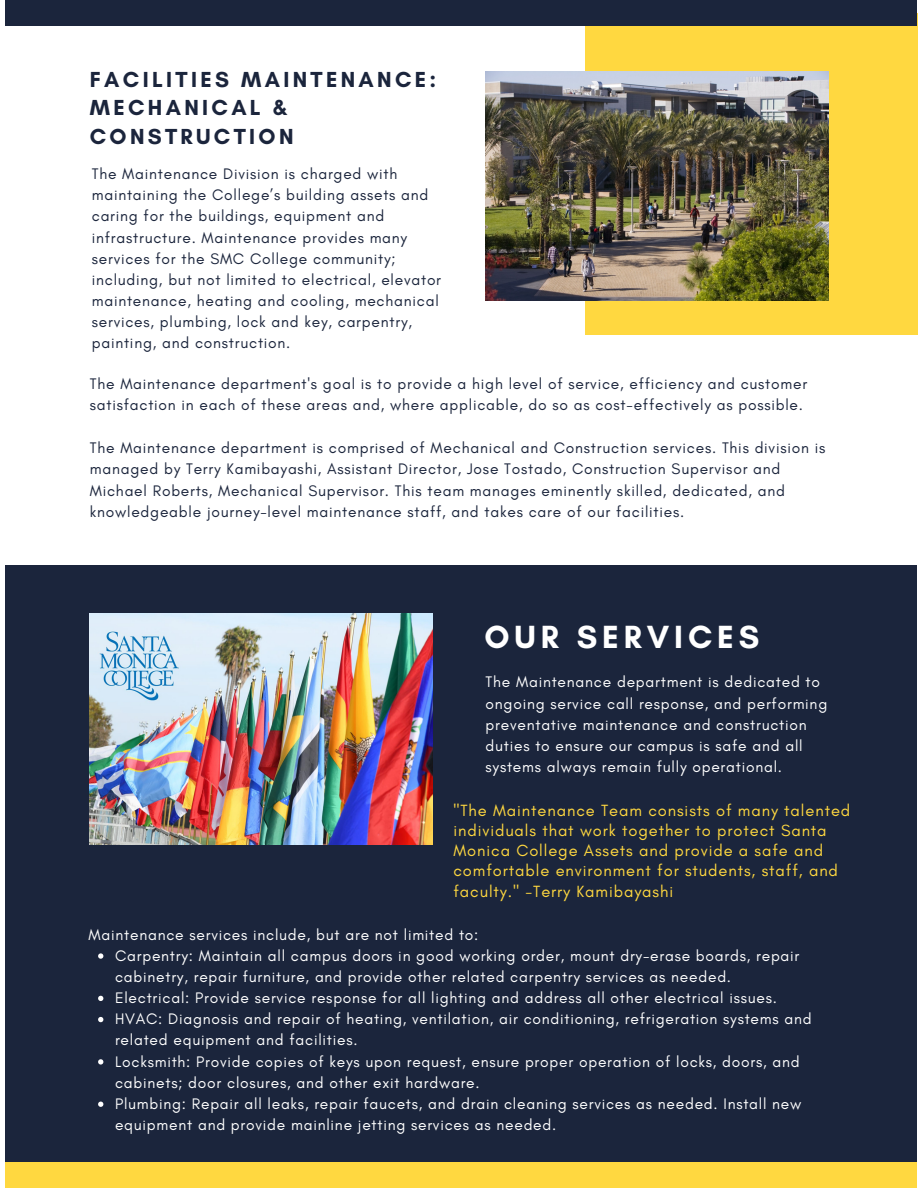
<style>
.page{position:relative;width:918px;height:1188px;background:#fff}
.page>*{position:absolute;margin:0;border:0;box-sizing:border-box;transform-origin:0 0}
.t1{font:700 32.7px "Glacial Indifference";letter-spacing:.15em;color:#fff}
.t2{font:700 22.2px/28.2px "Glacial Indifference";letter-spacing:.15em;color:#1b253c}
.t3{font:16.5px/20.2px "Glacial Indifference";letter-spacing:.055em;color:#ffd840}
.t4{font:15.6px/21.1px "Glacial Indifference";letter-spacing:.05em;color:#fff}
.t5{font:15.6px/21.1px "Glacial Indifference";letter-spacing:.05em;color:#1b253c}
</style>
<div class="page">
<div style="left:585px;top:13px;width:333px;height:321px;background:#ffd840"></div>
<div style="left:5px;top:565px;width:911px;height:598px;background:#1b253c"></div>
<div style="left:5px;top:0;width:912px;height:26px;background:#1b253c"></div>
<div style="left:5px;top:1162px;width:911px;height:26px;background:#ffd840"></div>
<img style="left:486px;top:72px;width:342px;height:228px">
<img style="left:90px;top:614px;width:343px;height:230px">
<svg style="left:98px;top:953px;width:5px;height:6px"></svg>
<svg style="left:98px;top:996px;width:5px;height:5px"></svg>
<svg style="left:98px;top:1017px;width:5px;height:5px"></svg>
<svg style="left:98px;top:1059px;width:5px;height:6px"></svg>
<svg style="left:98px;top:1102px;width:5px;height:5px"></svg>
<h2 class="t2" style="left:90px;top:65px;width:348px">FACILITIES MAINTENANCE:<br>MECHANICAL &amp;<br>CONSTRUCTION</h2>
<p class="t5" style="left:92px;top:163px;width:351px">The Maintenance Division is charged with maintaining the College’s building assets and caring for the buildings, equipment and infrastructure. Maintenance provides many services for the SMC College community; including, but not limited to electrical, elevator maintenance, heating and cooling, mechanical services, plumbing, lock and key, carpentry, painting, and construction.</p>
<p class="t5" style="left:90px;top:373px;width:719px">The Maintenance department's goal is to provide a high level of service, efficiency and customer satisfaction in each of these areas and, where applicable, do so as cost-effectively as possible.</p>
<p class="t5" style="left:90px;top:437px;width:737px">The Maintenance department is comprised of Mechanical and Construction services. This division is managed by Terry Kamibayashi, Assistant Director, Jose Tostado, Construction Supervisor and Michael Roberts, Mechanical Supervisor. This team manages eminently skilled, dedicated, and knowledgeable journey-level maintenance staff, and takes care of our facilities.</p>
<h1 class="t1" style="left:485px;top:617px;width:276px">OUR SERVICES</h1>
<p class="t4" style="left:486px;top:671px;width:343px">The Maintenance department is dedicated to ongoing service call response, and performing preventative maintenance and construction duties to ensure our campus is safe and all systems always remain fully operational.</p>
<p class="t3" style="left:453px;top:800px;width:398px">"The Maintenance Team consists of many talented individuals that work together to protect Santa Monica College Assets and provide a safe and comfortable environment for students, staff, and faculty." -Terry Kamibayashi</p>
<p class="t4" style="left:89px;top:924px;width:391px">Maintenance services include, but are not limited to:</p>
<p class="t4" style="left:115px;top:945px;width:698px">Carpentry: Maintain all campus doors in good working order, mount dry-erase boards, repair cabinetry, repair furniture, and provide other related carpentry services as needed.<br>Electrical: Provide service response for all lighting and address all other electrical issues.<br>HVAC: Diagnosis and repair of heating, ventilation, air conditioning, refrigeration systems and related equipment and facilities.<br>Locksmith: Provide copies of keys upon request, ensure proper operation of locks, doors, and cabinets; door closures, and other exit hardware.<br>Plumbing: Repair all leaks, repair faucets, and drain cleaning services as needed. Install new equipment and provide mainline jetting services as needed.</p>
</div>
